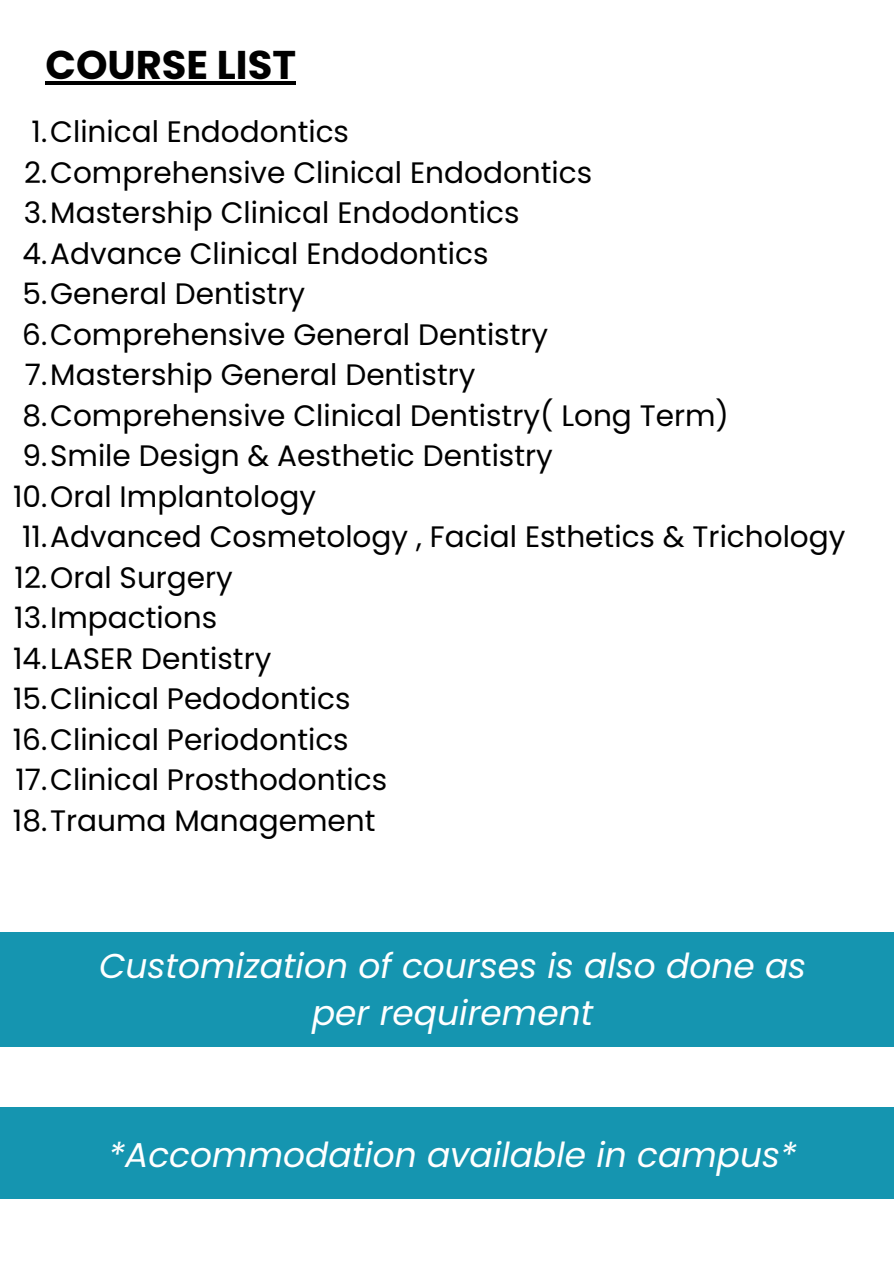
<style>
.page{position:relative;width:894px;height:1264px;background:#fff}
.page>*{position:absolute;margin:0;border:0;box-sizing:border-box;transform-origin:0 0}
.t1{font:700 40.05px "Poppins";color:#000}
.t2{font:italic 34.35px/47.2px "Poppins";color:#fff;text-align:center}
.t3{font:29.55px "Poppins";color:#000}
</style>
<div class="page">
<div style="left:0;top:932px;width:893px;height:114px;background:#1595b0"></div>
<div style="left:0;top:1106px;width:893px;height:92px;background:#1595b0"></div>
<hr style="left:45px;top:81px;width:251px;height:4px;background:#000">
<h2 class="t1" style="left:45px;top:37px;width:252px">COURSE LIST</h2>
<p class="t3" style="left:32px;top:111px;width:319px">1.Clinical Endodontics</p>
<p class="t3" style="left:24px;top:151px;width:569px">2.Comprehensive Clinical Endodontics</p>
<p class="t3" style="left:24px;top:192px;width:497px">3.Mastership Clinical Endodontics</p>
<p class="t3" style="left:22px;top:232px;width:467px">4.Advance Clinical Endodontics</p>
<p class="t3" style="left:22px;top:273px;width:284px">5.General Dentistry</p>
<p class="t3" style="left:22px;top:313px;width:527px">6.Comprehensive General Dentistry</p>
<p class="t3" style="left:25px;top:354px;width:452px">7.Mastership General Dentistry</p>
<p class="t3" style="left:22px;top:394px;width:708px">8.Comprehensive Clinical Dentistry( Long Term)</p>
<p class="t3" style="left:22px;top:435px;width:531px">9.Smile Design &amp; Aesthetic Dentistry</p>
<p class="t3" style="left:13px;top:475px;width:304px">10.Oral Implantology</p>
<p class="t3" style="left:22px;top:516px;width:824px">11.Advanced Cosmetology , Facial Esthetics &amp; Trichology</p>
<p class="t3" style="left:15px;top:556px;width:220px">12.Oral Surgery</p>
<p class="t3" style="left:14px;top:597px;width:204px">13.Impactions</p>
<p class="t3" style="left:13px;top:637px;width:260px">14.LASER Dentistry</p>
<p class="t3" style="left:13px;top:678px;width:339px">15.Clinical Pedodontics</p>
<p class="t3" style="left:13px;top:718px;width:337px">16.Clinical Periodontics</p>
<p class="t3" style="left:15px;top:759px;width:373px">17.Clinical Prosthodontics</p>
<h2 class="t3" style="left:13px;top:799px;width:364px">18.Trauma Management</h2>
<h1 class="t2" style="left:99px;top:941px;width:708px">Customization of courses is also done as per requirement</h1>
<p class="t2" style="left:108px;top:1130px;width:689px">*Accommodation available in campus*</p>
</div>
